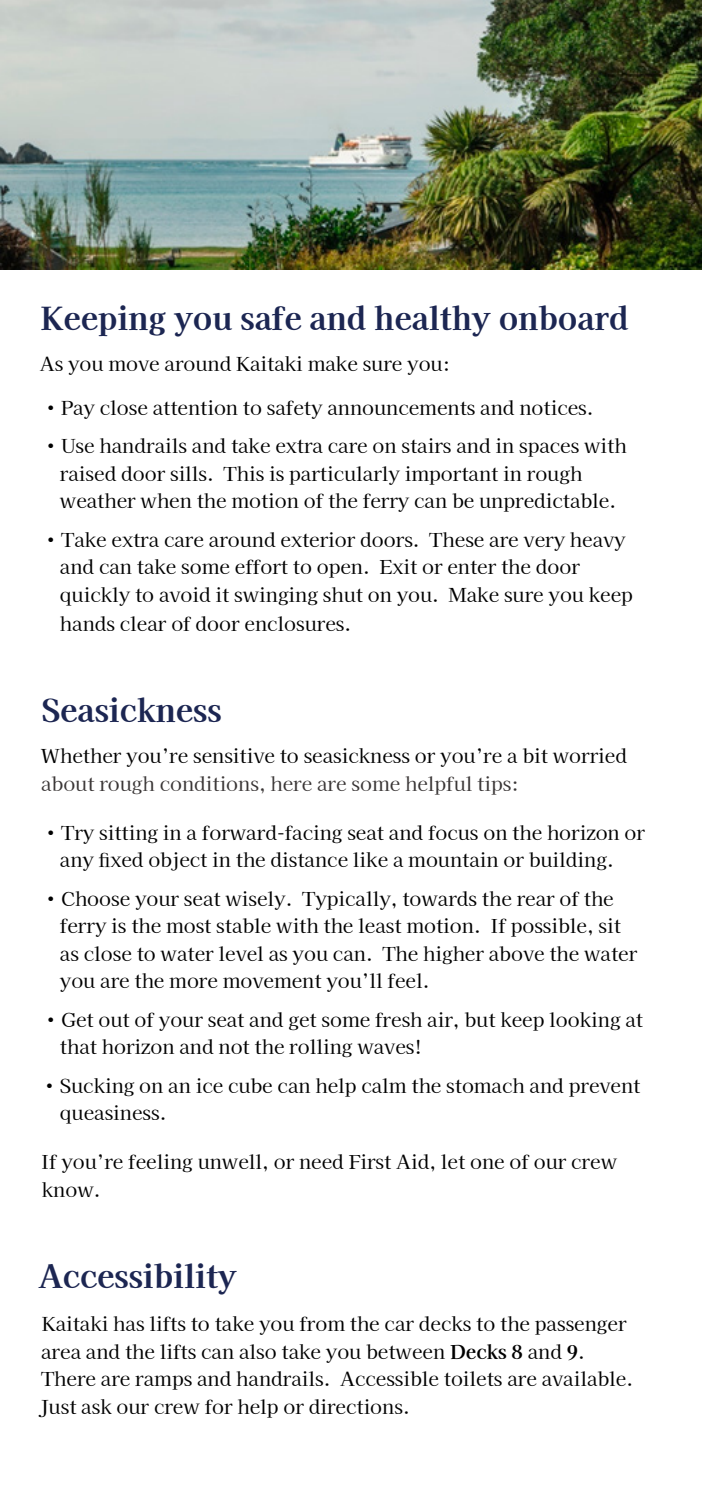
<style>
.page{position:relative;width:702px;height:1489px;background:#fff}
.page>*{position:absolute;margin:0;border:0;box-sizing:border-box;transform-origin:0 0}
.t1{font:800 31.75px "Kaisei Tokumin";color:#1c2652}
.t2{font:19.25px/27.5px "Kaisei Tokumin";color:#000}
.t3{font:19.25px "Kaisei Tokumin";color:#393535}
.s1{font-weight:700}
</style>
<div class="page">
<img style="left:0;top:0;width:702px;height:269px">
<h1 class="t1" style="left:41px;top:299px;width:589px">Keeping you safe and healthy onboard</h1>
<p class="t2" style="left:40px;top:350px;width:412px">As you move around Kaitaki make sure you:</p>
<p class="t2" style="left:45px;top:394px;width:549px">• Pay close attention to safety announcements and notices.</p>
<p class="t2" style="left:60px;top:432px;width:568px;text-indent:-14px">• Use handrails and take extra care on stairs and in spaces with raised door sills. This is particularly important in rough weather when the motion of the ferry can be unpredictable.</p>
<p class="t2" style="left:60px;top:525px;width:574px;text-indent:-14px">• Take extra care around exterior doors. These are very heavy and can take some effort to open. Exit or enter the door quickly to avoid it swinging shut on you. Make sure you keep hands clear of door enclosures.</p>
<h1 class="t1" style="left:41px;top:691px;width:182px">Seasickness</h1>
<p class="t2" style="left:41px;top:742px;width:587px">Whether you’re sensitive to seasickness or you’re a bit worried</p>
<p class="t3" style="left:41px;top:772px;width:479px">about rough conditions, here are some helpful tips:</p>
<p class="t2" style="left:60px;top:818px;width:586px;text-indent:-14px">• Try sitting in a forward-facing seat and focus on the horizon or any fixed object in the distance like a mountain or building.</p>
<p class="t2" style="left:60px;top:884px;width:578px;text-indent:-14px">• Choose your seat wisely. Typically, towards the rear of the ferry is the most stable with the least motion. If possible, sit as close to water level as you can. The higher above the water you are the more movement you’ll feel.</p>
<p class="t2" style="left:60px;top:1005px;width:584px;text-indent:-14px">• Get out of your seat and get some fresh air, but keep looking at that horizon and not the rolling waves!</p>
<p class="t2" style="left:60px;top:1071px;width:582px;text-indent:-16px">• Sucking on an ice cube can help calm the stomach and prevent queasiness.</p>
<p class="t2" style="left:41px;top:1148px;width:577px">If you’re feeling unwell, or need First Aid, let one of our crew know.</p>
<h1 class="t1" style="left:38px;top:1257px;width:200px">Accessibility</h1>
<p class="t2" style="left:40px;top:1310px;width:594px">Kaitaki has lifts to take you from the car decks to the passenger area and the lifts can also take you between <span class="s1">Decks 8</span> and <span class="s1">9</span>.<br>There are ramps and handrails. Accessible toilets are available.<br>Just ask our crew for help or directions.</p>
</div>
